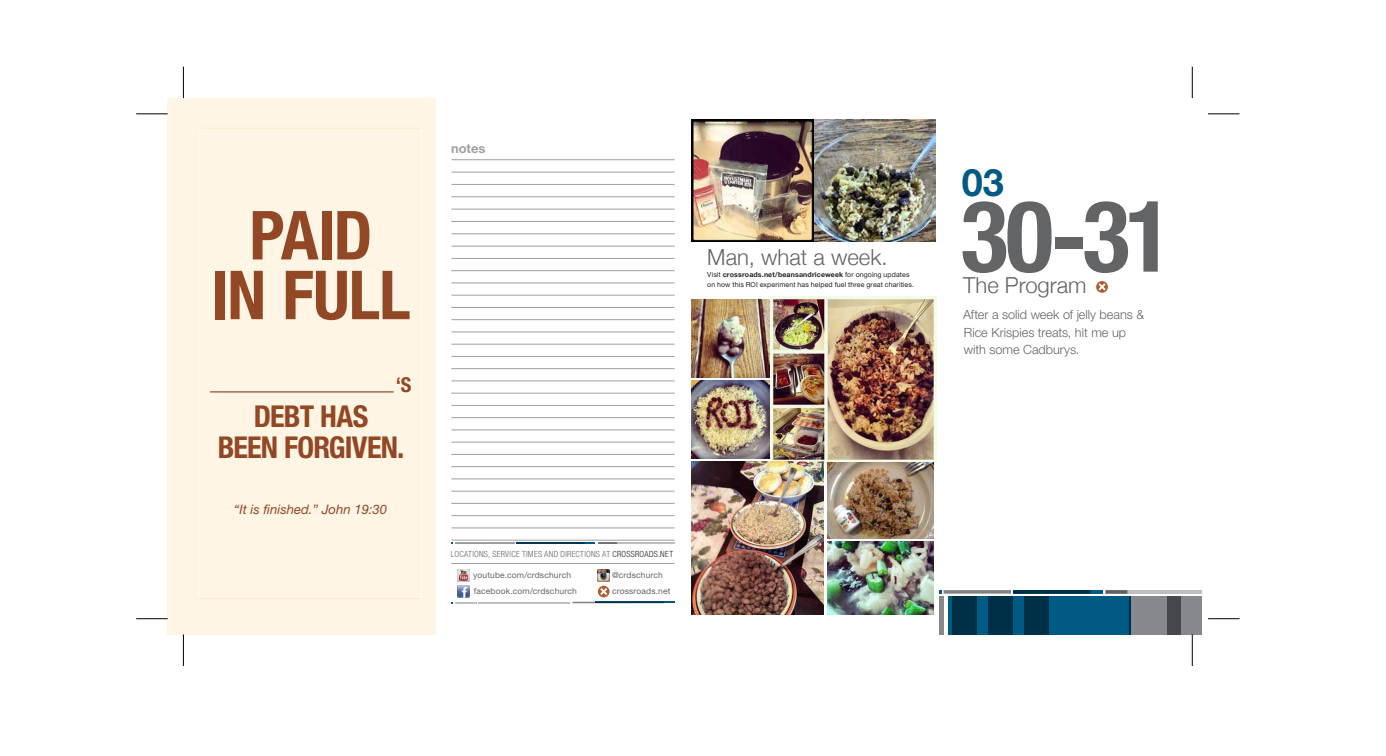
<style>
.page{position:relative;width:1386px;height:756px;background:#fff}
.page>*{position:absolute;margin:0;border:0;box-sizing:border-box;transform-origin:0 0}
.t1{font:700 condensed 99.23px "Helvetica Neue";color:#636466}
.t2{font:700 condensed 67.73px/59.8px "Helvetica Neue";letter-spacing:-.015em;color:#924725;text-align:center}
.t3{font:700 37.89px "Helvetica Neue";color:#005a84}
.t4{font:700 condensed 30.19px/30.9px "Helvetica Neue";letter-spacing:-.03em;color:#924725;text-align:center}
.t5{font:300 22.05px "Helvetica Neue";color:#636466}
.t6{font:700 condensed 20.56px "Helvetica Neue";color:#924725}
.t7{font:italic 13.12px "Helvetica Neue";color:#924725}
.t8{font:700 12.95px "Helvetica Neue";color:#9d9fa2}
.t9{font:300 12.69px/17.5px "Helvetica Neue";color:#636466}
.t10{font:8.49px/15.8px "Helvetica Neue";letter-spacing:.02em;color:#636466}
.t11{font:300 condensed 8.49px "Helvetica Neue";letter-spacing:.03em;color:#636466}
.t12{font:7px/9.6px "Helvetica Neue";letter-spacing:.015em;color:#231f20}
.s1{font-weight:700}
.s2{color:#231f20}
</style>
<div class="page">
<div style="left:168px;top:98px;width:268px;height:537px;background:#fff5e4"></div>
<div style="left:1168px;top:596px;width:34px;height:39px;background:#87888b"></div>
<svg style="left:1131px;top:596px;width:50px;height:39px;background:#757679"></svg>
<div style="left:948px;top:596px;width:183px;height:39px;background:#005a84"></div>
<div style="left:1024px;top:596px;width:25px;height:39px;background:#003047"></div>
<div style="left:988px;top:596px;width:25px;height:39px;background:#003047"></div>
<div style="left:952px;top:596px;width:25px;height:39px;background:#003047"></div>
<div style="left:939px;top:596px;width:5px;height:39px;background:#87888b"></div>
<svg style="left:944px;top:590px;width:67px;height:4px"></svg>
<svg style="left:1013px;top:590px;width:90px;height:4px"></svg>
<hr style="left:1106px;top:590px;width:96px;height:4px;background:#bcbec0">
<svg style="left:1106px;top:590px;width:21px;height:4px"></svg>
<svg style="left:1096px;top:281px;width:12px;height:12px"></svg>
<hr style="left:451px;top:528px;width:224px;height:1px;background:#9d9fa2">
<hr style="left:451px;top:515px;width:224px;height:1px;background:#9d9fa2">
<hr style="left:451px;top:503px;width:224px;height:1px;background:#9d9fa2">
<hr style="left:451px;top:491px;width:224px;height:1px;background:#9d9fa2">
<hr style="left:451px;top:479px;width:224px;height:1px;background:#9d9fa2">
<hr style="left:451px;top:540px;width:224px;height:1px;background:#9d9fa2">
<hr style="left:451px;top:466px;width:224px;height:1px;background:#9d9fa2">
<hr style="left:451px;top:454px;width:224px;height:1px;background:#9d9fa2">
<hr style="left:451px;top:442px;width:224px;height:1px;background:#9d9fa2">
<hr style="left:451px;top:430px;width:224px;height:1px;background:#9d9fa2">
<hr style="left:451px;top:417px;width:224px;height:1px;background:#9d9fa2">
<hr style="left:451px;top:405px;width:224px;height:1px;background:#9d9fa2">
<hr style="left:451px;top:393px;width:224px;height:1px;background:#9d9fa2">
<hr style="left:451px;top:381px;width:224px;height:1px;background:#9d9fa2">
<hr style="left:451px;top:368px;width:224px;height:1px;background:#9d9fa2">
<hr style="left:451px;top:356px;width:224px;height:1px;background:#9d9fa2">
<hr style="left:451px;top:344px;width:224px;height:1px;background:#9d9fa2">
<hr style="left:451px;top:332px;width:224px;height:1px;background:#9d9fa2">
<hr style="left:451px;top:319px;width:224px;height:1px;background:#9d9fa2">
<hr style="left:451px;top:307px;width:224px;height:1px;background:#9d9fa2">
<hr style="left:451px;top:295px;width:224px;height:1px;background:#9d9fa2">
<hr style="left:451px;top:283px;width:224px;height:1px;background:#9d9fa2">
<hr style="left:451px;top:270px;width:224px;height:1px;background:#9d9fa2">
<hr style="left:451px;top:258px;width:224px;height:1px;background:#9d9fa2">
<hr style="left:451px;top:246px;width:224px;height:1px;background:#9d9fa2">
<hr style="left:451px;top:234px;width:224px;height:1px;background:#9d9fa2">
<hr style="left:451px;top:221px;width:224px;height:1px;background:#9d9fa2">
<hr style="left:451px;top:209px;width:224px;height:1px;background:#9d9fa2">
<hr style="left:451px;top:197px;width:224px;height:1px;background:#9d9fa2">
<hr style="left:451px;top:184px;width:224px;height:1px;background:#9d9fa2">
<hr style="left:451px;top:172px;width:224px;height:1px;background:#9d9fa2">
<hr style="left:451px;top:159px;width:224px;height:1px;background:#9d9fa2">
<hr style="left:455px;top:542px;width:130px;height:2px;background:#808285">
<hr style="left:515px;top:542px;width:80px;height:2px;background:#005a84">
<hr style="left:598px;top:542px;width:77px;height:2px;background:#bcbec0">
<svg style="left:598px;top:542px;width:19px;height:2px"></svg>
<hr style="left:573px;top:602px;width:91px;height:1px;background:#808285">
<hr style="left:595px;top:602px;width:80px;height:1px;background:#005a84">
<hr style="left:455px;top:602px;width:115px;height:1px;background:#bcbec0">
<svg style="left:451px;top:570px;width:18px;height:33px"></svg>
<svg style="left:598px;top:570px;width:12px;height:27px"></svg>
<hr style="left:451px;top:563px;width:224px;height:1px;background:#9d9fa2">
<hr style="left:183px;top:67px;width:1px;height:31px;background:#000">
<hr style="left:136px;top:114px;width:32px;height:1px;background:#000">
<hr style="left:136px;top:619px;width:32px;height:1px;background:#000">
<hr style="left:183px;top:634px;width:1px;height:32px;background:#000">
<hr style="left:1192px;top:67px;width:1px;height:31px;background:#000">
<hr style="left:1208px;top:114px;width:32px;height:1px;background:#000">
<hr style="left:1208px;top:619px;width:32px;height:1px;background:#000">
<hr style="left:1192px;top:634px;width:1px;height:32px;background:#000">
<div style="left:197px;top:125px;width:227px;height:477px;background:#fff5e4;border:3px solid #fff"></div>
<hr style="left:210px;top:391px;width:184px;height:2px;background:#924725">
<img style="left:692px;top:120px;width:244px;height:122px">
<img style="left:692px;top:300px;width:78px;height:78px">
<img style="left:692px;top:380px;width:78px;height:78px">
<img style="left:770px;top:296px;width:167px;height:167px">
<img style="left:827px;top:463px;width:106px;height:75px">
<img style="left:827px;top:541px;width:106px;height:74px">
<img style="left:692px;top:462px;width:132px;height:152px">
<h2 class="t2" style="left:211px;top:205px;width:201px">PAID<br>IN FULL</h2>
<h3 class="t6" style="left:396px;top:372px;width:17px">‘S</h3>
<h3 class="t4" style="left:218px;top:400px;width:188px">DEBT HAS<br>BEEN FORGIVEN.</h3>
<h3 class="t7" style="left:234px;top:502px;width:155px">“It is finished.” John 19:30</h3>
<h3 class="t8" style="left:451px;top:141px;width:36px">notes</h3>
<h3 class="t5" style="left:707px;top:239px;width:182px">Man, what a week.</h3>
<p class="t12" style="left:707px;top:270px;width:208px">Visit <span class="s1">crossroads.net/beansandriceweek</span> for ongoing updates on how this ROI experiment has helped fuel three great charities.</p>
<p class="t11" style="left:451px;top:549px;width:224px">LOCATIONS, SERVICE TIMES AND DIRECTIONS AT <span class="s2">CROSSROADS.NET</span></p>
<p class="t10" style="left:473px;top:567px;width:99px">youtube.com/crdschurch</p>
<p class="t10" style="left:612px;top:567px;width:60px">@crdschurch crossroads.net</p>
<p class="t10" style="left:474px;top:583px;width:104px">facebook.com/crdschurch</p>
<h3 class="t3" style="left:962px;top:159px;width:44px">03</h3>
<h1 class="t1" style="left:961px;top:176px;width:214px">30-31</h1>
<h3 class="t5" style="left:963px;top:267px;width:125px">The Program</h3>
<h3 class="t9" style="left:963px;top:306px;width:183px">After a solid week of jelly beans &amp;<br>Rice Krispies treats, hit me up with some Cadburys.</h3>
</div>
